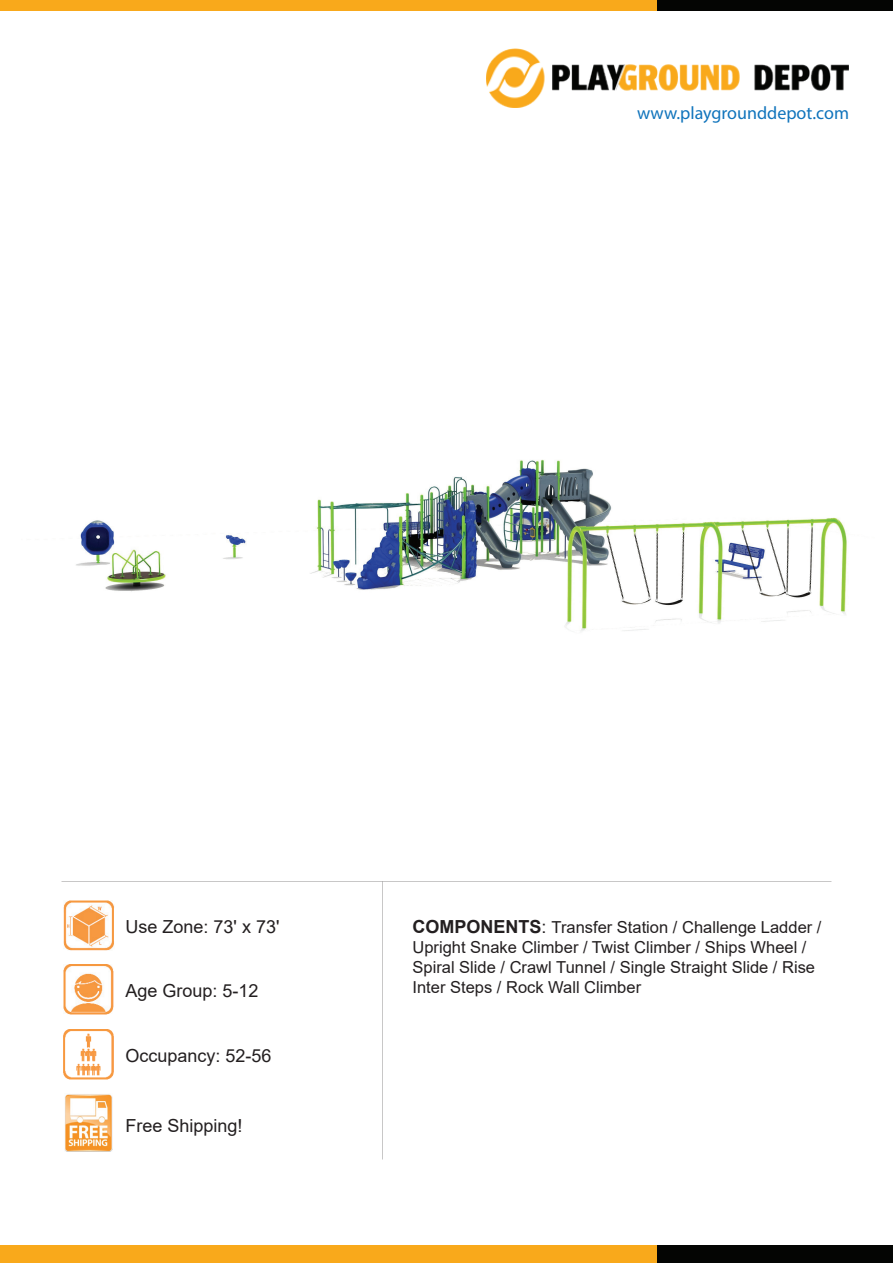
<style>
.page{position:relative;width:893px;height:1263px;background:#fff}
.page>*{position:absolute;margin:0;border:0;box-sizing:border-box;transform-origin:0 0}
.t1{font:18px "Arial";color:#231f20}
.t2{font:18px "Myriad Pro";color:#1074bc}
.t3{font:16.5px/19.8px "Arial";color:#231f20}
.s1{font-weight:700;font-size:18px}
.s2{font-size:18px}
</style>
<div class="page">
<img style="left:63px;top:901px;width:51px;height:50px">
<img style="left:63px;top:965px;width:51px;height:50px">
<img style="left:64px;top:1029px;width:50px;height:50px">
<img style="left:65px;top:1094px;width:48px;height:57px">
<img style="left:76px;top:459px;width:771px;height:172px">
<div style="left:0;top:0;width:674px;height:11px;background:#f9a91b"></div>
<div style="left:658px;top:0;width:235px;height:11px;background:#040503"></div>
<img style="left:486px;top:49px;width:363px;height:58px">
<div style="left:0;top:1245px;width:674px;height:18px;background:#f9a91b"></div>
<div style="left:658px;top:1245px;width:235px;height:18px;background:#040503"></div>
<p class="t2" style="left:637px;top:101px;width:213px">www.playgrounddepot.com</p>
<p class="t1" style="left:125px;top:914px;width:155px">Use Zone: 73' x 73'</p>
<p class="t3" style="left:412px;top:917px;width:410px"><span class="s1">COMPONENTS</span><span class="s2">:</span> Transfer Station / Challenge Ladder /<br>Upright Snake Climber / Twist Climber / Ships Wheel /<br>Spiral Slide / Crawl Tunnel / Single Straight Slide / Rise</p>
<p class="t1" style="left:125px;top:978px;width:135px">Age Group: 5-12</p>
<p class="t3" style="left:412px;top:977px;width:230px">Inter Steps / Rock Wall Climber</p>
<p class="t1" style="left:125px;top:1043px;width:148px">Occupancy: 52-56</p>
<p class="t1" style="left:125px;top:1113px;width:119px">Free Shipping!</p>
</div>
